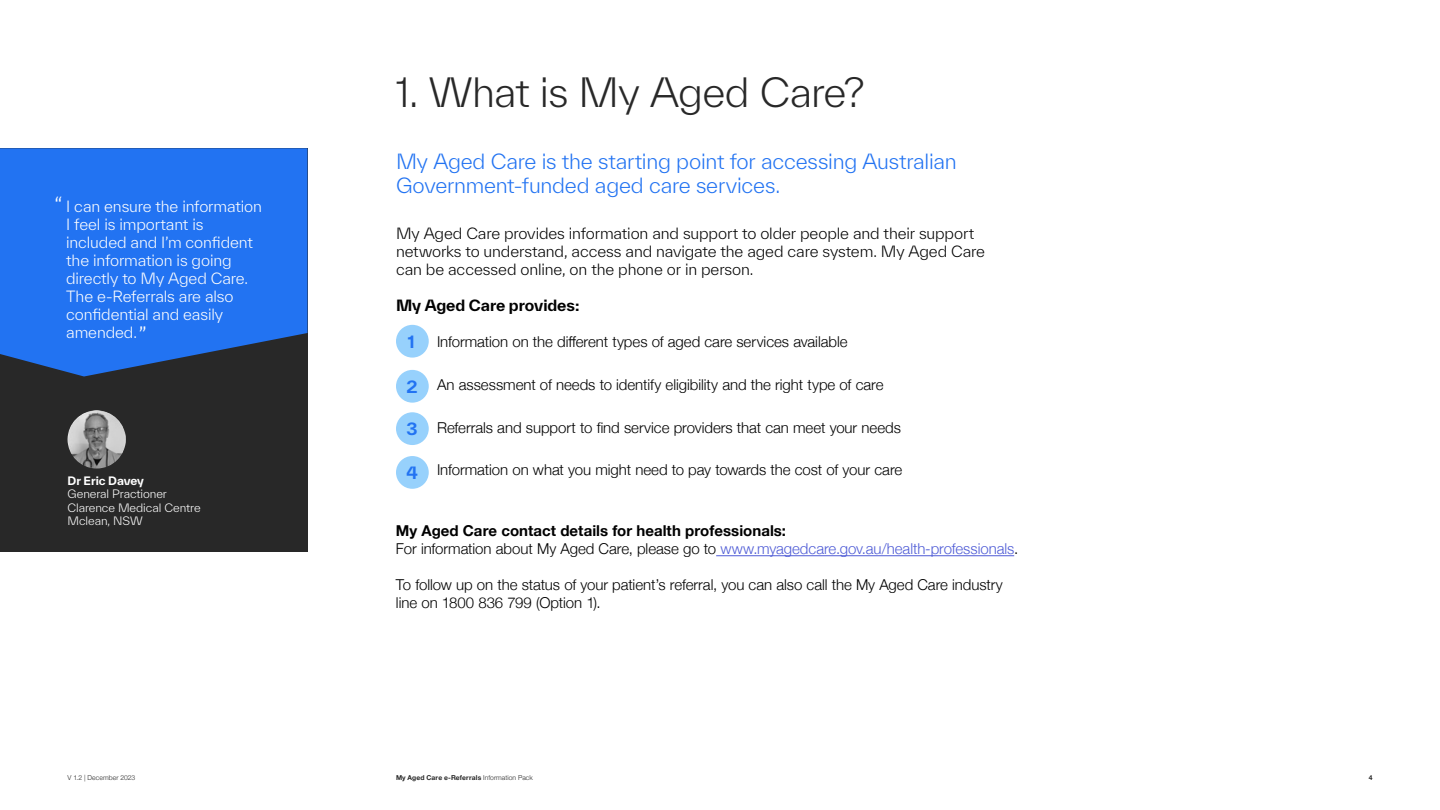
<style>
.page{position:relative;width:1440px;height:810px;background:#fff}
.page>*{position:absolute;margin:0;border:0;box-sizing:border-box;transform-origin:0 0}
.t1{font:300 39px "TWK Everett";letter-spacing:-.02em;color:#282828}
.t2{font:300 20.25px/24px "TWK Everett";letter-spacing:-.01em;color:#2273f2}
.t3{font:300 20.25px "TWK Everett";color:#fff}
.t4{font:700 16.35px "TWK Everett";color:#2273f2}
.t5{font:300 15px/18px "Helvetica Neue";letter-spacing:-.005em;color:#000}
.t6{font:300 15px/18px "TWK Everett";letter-spacing:-.01em;color:#000}
.t7{font:300 15px/18px "TWK Everett";letter-spacing:-.01em;color:#fff}
.t8{font:700 15px/18px "Helvetica Neue";letter-spacing:.005em;color:#000}
.t9{font:700 15px "TWK Everett";letter-spacing:-.005em;color:#000}
.t10{font:300 11.25px/13.5px "TWK Everett";letter-spacing:-.005em;color:#fff}
.t11{font:700 11.25px "TWK Everett";letter-spacing:-.01em;color:#fff}
.t12{font:700 6.75px "Helvetica Neue";letter-spacing:.02em;color:#282828}
.t13{font:300 6.75px "Helvetica Neue";letter-spacing:.015em;color:#282828}
.s1{font-weight:300}
.s2{font-weight:300;color:#4f5cd6}
</style>
<div class="page">
<hr style="left:716px;top:555px;width:298px;height:1px;background:#4f5cd6">
<div style="left:396px;top:325px;width:33px;height:33px;background:#97d1fc;border-radius:50%"></div>
<div style="left:396px;top:370px;width:33px;height:33px;background:#97d1fc;border-radius:50%"></div>
<div style="left:396px;top:412px;width:33px;height:33px;background:#97d1fc;border-radius:50%"></div>
<div style="left:396px;top:456px;width:33px;height:33px;background:#97d1fc;border-radius:50%"></div>
<div style="left:0;top:148px;width:307px;height:404px;background:#282828"></div>
<svg style="left:0;top:148px;width:308px;height:228px;background:#226ce1"></svg>
<img style="left:68px;top:410px;width:58px;height:59px;border-radius:29px">
<h2 class="t3" style="left:55px;top:190px;width:9px">“</h2>
<p class="t7" style="left:66px;top:197px;width:197px">I can ensure the information<br>I feel is important is included and I’m confident the information is going directly to My Aged Care.<br>The e-Referrals are also confidential and easily amended.</p>
<h2 class="t3" style="left:147px;top:337px;width:9px;rotate:-180deg">“</h2>
<p class="t11" style="left:68px;top:472px;width:78px">Dr Eric Davey</p>
<p class="t10" style="left:68px;top:487px;width:135px">General Practioner<br>Clarence Medical Centre<br>Mclean, NSW</p>
<h1 class="t1" style="left:396px;top:66px;width:470px">1. What is My Aged Care?</h1>
<h2 class="t2" style="left:396px;top:149px;width:562px">My Aged Care is the starting point for accessing Australian<br>Government-funded aged care services.</h2>
<p class="t6" style="left:396px;top:224px;width:591px">My Aged Care provides information and support to older people and their support networks to understand, access and navigate the aged care system. My Aged Care can be accessed online, on the phone or in person.</p>
<p class="t9" style="left:396px;top:295px;width:185px">My Aged Care provides:</p>
<p class="t4" style="left:408px;top:330px;width:8px">1</p>
<p class="t5" style="left:437px;top:332px;width:412px">Information on the different types of aged care services available</p>
<p class="t4" style="left:406px;top:375px;width:13px">2</p>
<p class="t5" style="left:437px;top:375px;width:448px">An assessment of needs to identify eligibility and the right type of care</p>
<p class="t4" style="left:406px;top:417px;width:13px">3</p>
<p class="t5" style="left:437px;top:417px;width:465px">Referrals and support to find service providers that can meet your needs</p>
<p class="t4" style="left:406px;top:461px;width:13px">4</p>
<p class="t5" style="left:437px;top:460px;width:467px">Information on what you might need to pay towards the cost of your care</p>
<p class="t8" style="left:396px;top:522px;width:624px">My Aged Care contact details for health professionals:<br><span class="s1">For information about My Aged Care, please go to</span> <span class="s2">www.myagedcare.gov.au/health-professionals</span><span class="s1">.</span></p>
<p class="t5" style="left:396px;top:575px;width:608px">To follow up on the status of your patient’s referral, you can also call the My Aged Care industry line on 1800 836 799 (Option 1).</p>
<p class="t13" style="left:68px;top:772px;width:69px">V 1.2 | December 2023</p>
<p class="t12" style="left:396px;top:772px;width:138px">My Aged Care e-Referrals <span class="s1">Information Pack</span></p>
<p class="t12" style="left:1369px;top:772px;width:5px">4</p>
</div>
